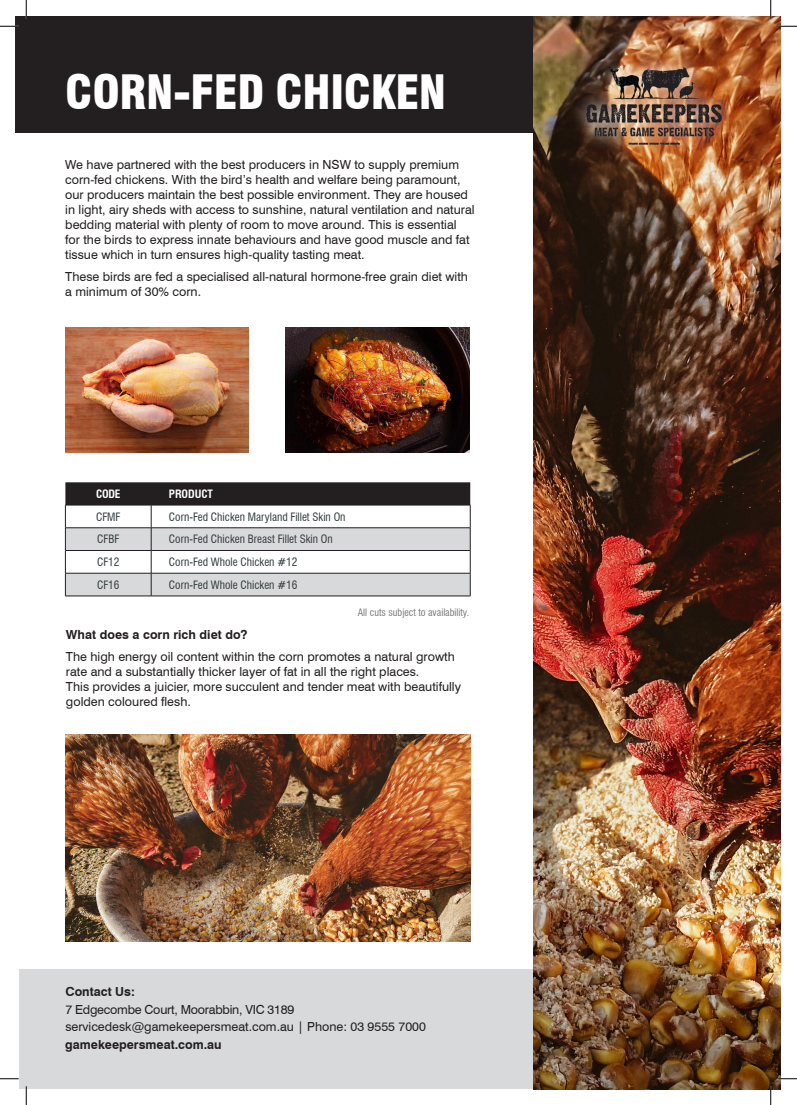
<style>
.page{position:relative;width:797px;height:1105px;background:#fff}
.page>*{position:absolute;margin:0;border:0;box-sizing:border-box;transform-origin:0 0}
.New_White_headers{font:900 condensed 46.25px "Swiss 721 BT";letter-spacing:-.01em;color:#fff}
.Body_copy{font:12.5px/15px "Swiss 721 BT";color:#231f20}
.Body_copy-2{font:700 12.5px "Swiss 721 BT";color:#231f20}
.Body_copy-3{font:12.5px "Swiss 721 BT";letter-spacing:-.02em;color:#231f20}
.t1{font:condensed 11.25px "Swiss 721 BT";color:#313c3d}
.t2{font:700 condensed 11.25px "Swiss 721 BT";color:#fff}
.t3{font:condensed 10px "Swiss 721 BT";color:#76787b}
</style>
<div class="page">
<div style="left:16px;top:16px;width:549px;height:117px;background:#231f20"></div>
<div style="left:19px;top:969px;width:562px;height:120px;background:#d8d9db"></div>
<svg style="left:65px;top:482px;width:406px;height:114px"></svg>
<hr style="left:65px;top:596px;width:86px;height:1px;background:#231f20">
<hr style="left:151px;top:596px;width:319px;height:1px;background:#231f20">
<img style="left:533px;top:16px;width:247px;height:1073px">
<img style="left:65px;top:327px;width:184px;height:126px">
<img style="left:286px;top:327px;width:183px;height:126px">
<img style="left:65px;top:734px;width:405px;height:208px">
<div style="left:571px;top:53px;width:164px;height:107px;background:#fff;opacity:.94"></div>
<img style="left:579px;top:35px;width:149px;height:149px">
<svg style="left:0;top:26px;width:19px;height:1px"></svg>
<svg style="left:778px;top:26px;width:19px;height:1px"></svg>
<svg style="left:0;top:1078px;width:19px;height:1px"></svg>
<svg style="left:778px;top:1078px;width:19px;height:1px"></svg>
<svg style="left:26px;top:0;width:1px;height:19px"></svg>
<svg style="left:26px;top:1086px;width:1px;height:19px"></svg>
<svg style="left:770px;top:0;width:1px;height:19px"></svg>
<svg style="left:770px;top:1086px;width:1px;height:19px"></svg>
<p class="New_White_headers" style="left:65px;top:65px;width:382px">CORN-FED CHICKEN</p>
<p class="Body_copy" style="left:65px;top:157px;width:411px">We have partnered with the best producers in NSW to supply premium corn-fed chickens. With the bird’s health and welfare being paramount, our producers maintain the best possible environment. They are housed in light, airy sheds with access to sunshine, natural ventilation and natural bedding material with plenty of room to move around. This is essential<br>for the birds to express innate behaviours and have good muscle and fat tissue which in turn ensures high-quality tasting meat.</p>
<p class="Body_copy" style="left:65px;top:269px;width:404px">These birds are fed a specialised all-natural hormone-free grain diet with a minimum of 30% corn.</p>
<p class="t2" style="left:96px;top:487px;width:26px">CODE</p>
<p class="t2" style="left:169px;top:487px;width:46px">PRODUCT</p>
<p class="t1" style="left:96px;top:510px;width:26px">CFMF</p>
<p class="t1" style="left:169px;top:510px;width:178px">Corn-Fed Chicken Maryland Fillet Skin On</p>
<p class="t1" style="left:97px;top:533px;width:24px">CFBF</p>
<p class="t1" style="left:169px;top:533px;width:165px">Corn-Fed Chicken Breast Fillet Skin On</p>
<p class="t1" style="left:97px;top:555px;width:24px">CF12</p>
<p class="t1" style="left:169px;top:555px;width:130px">Corn-Fed Whole Chicken #12</p>
<p class="t1" style="left:97px;top:578px;width:24px">CF16</p>
<p class="t1" style="left:169px;top:578px;width:130px">Corn-Fed Whole Chicken #16</p>
<p class="t3" style="left:358px;top:607px;width:113px">All cuts subject to availability.</p>
<p class="Body_copy-2" style="left:66px;top:627px;width:183px">What does a corn rich diet do?</p>
<p class="Body_copy" style="left:66px;top:649px;width:396px">The high energy oil content within the corn promotes a natural growth rate and a substantially thicker layer of fat in all the right places.<br>This provides a juicier, more succulent and tender meat with beautifully golden coloured flesh.</p>
<p class="Body_copy-2" style="left:65px;top:984px;width:71px">Contact Us:</p>
<p class="Body_copy-3" style="left:65px;top:1001px;width:230px">7 Edgecombe Court, Moorabbin, VIC 3189</p>
<p class="Body_copy" style="left:65px;top:1019px;width:362px">servicedesk@gamekeepersmeat.com.au | Phone: 03 9555 7000</p>
<p class="Body_copy-2" style="left:65px;top:1037px;width:158px">gamekeepersmeat.com.au</p>
</div>
